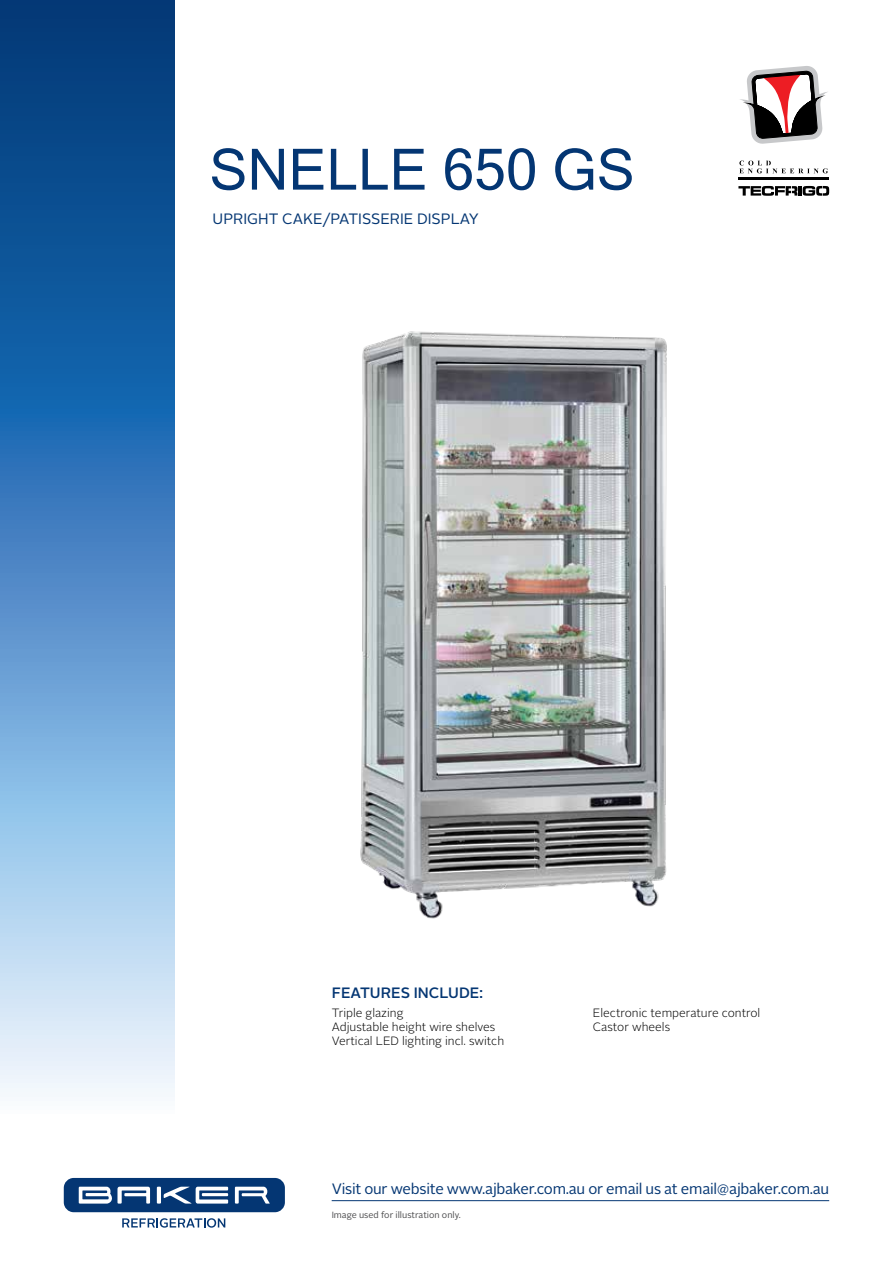
<style>
.page{position:relative;width:893px;height:1263px;background:#fff}
.page>*{position:absolute;margin:0;border:0;box-sizing:border-box;transform-origin:0 0}
.t1{font:57px "Microsoft Sans Serif";color:#043673}
.t2{font:15px "Alright Sans";letter-spacing:-.015em;color:#043673}
.t3{font:500 15px "Alright Sans";color:#043673}
.t4{font:300 12px/14.4px "Alright Sans";color:#000}
.t5{font:9px "Alright Sans";color:#4d4d4f}
</style>
<div class="page">
<svg style="left:0;top:0;width:174px;height:1097px;background:#578cc0"></svg>
<svg style="left:122px;top:1218px;width:103px;height:10px"></svg>
<div style="left:64px;top:1178px;width:221px;height:34px;background:#043673;border-radius:10px"></div>
<svg style="left:79px;top:1186px;width:191px;height:17px"></svg>
<hr style="left:738px;top:177px;width:91px;height:3px;background:#000">
<svg style="left:739px;top:161px;width:89px;height:12px"></svg>
<svg style="left:738px;top:186px;width:91px;height:10px"></svg>
<svg style="left:740px;top:66px;width:87px;height:78px"></svg>
<hr style="left:332px;top:1200px;width:497px;height:1px;background:#043673">
<img style="left:360px;top:331px;width:307px;height:588px">
<h1 class="t1" style="left:209px;top:137px;width:427px">SNELLE 650 GS</h1>
<p class="t2" style="left:213px;top:209px;width:268px">UPRIGHT CAKE/PATISSERIE DISPLAY</p>
<p class="t3" style="left:332px;top:982px;width:153px">FEATURES INCLUDE:</p>
<p class="t4" style="left:332px;top:1005px;width:174px">Triple glazing<br>Adjustable height wire shelves<br>Vertical LED lighting incl. switch</p>
<p class="t4" style="left:593px;top:1005px;width:169px">Electronic temperature control<br>Castor wheels</p>
<p class="t2" style="left:332px;top:1179px;width:499px">Visit our website www.ajbaker.com.au or email us at email@ajbaker.com.au</p>
<p class="t5" style="left:332px;top:1208px;width:131px">Image used for illustration only.</p>
</div>
